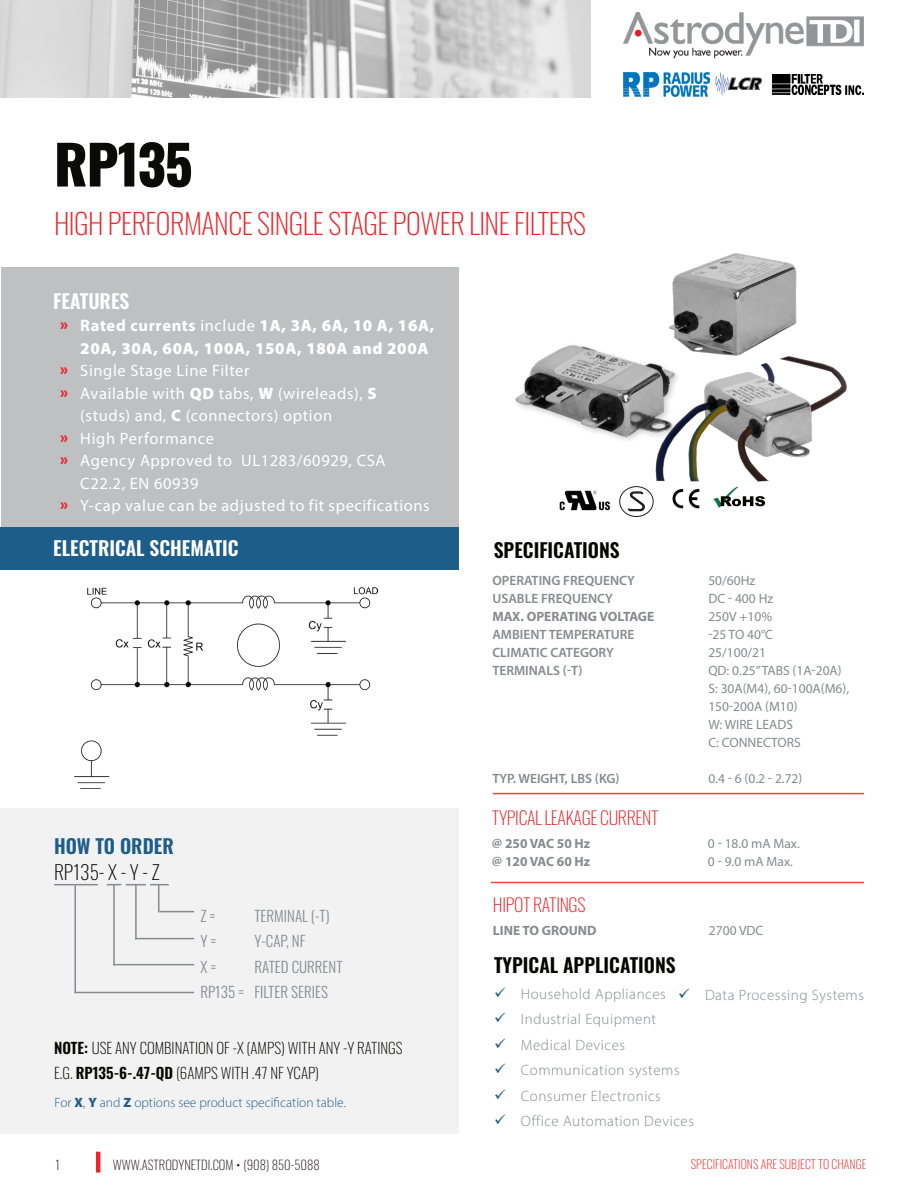
<style>
.page{position:relative;width:918px;height:1188px;background:#fff}
.page>*{position:absolute;margin:0;border:0;box-sizing:border-box;transform-origin:0 0}
.Page_Header_-_Blue{font:800 54px "Oswald";letter-spacing:-.02em;color:#0a0a09}
.Page_Header_-_Blue-2{font:200 28.5px "Oswald";letter-spacing:-.02em;color:#ec2329}
.Page_Section_Title{font:600 19.5px "Oswald";color:#040503}
.Page_Section_Title-2{font:600 19.5px "Oswald";color:#fff}
.Page_Section_Title-3{font:200 19.5px "Oswald";color:#040503}
.Page_Section_Title-4{font:600 19.5px "Oswald";color:#1d5d89}
.Page_Header_-_Blue-3{font:200 18px "Oswald";letter-spacing:-.02em;color:#ec2329}
.t1{font:16.5px/22.5px "Myriad Variable Concept";letter-spacing:.2em;color:#fff}
.t2{font:16.5px/22.5px "Myriad Variable Concept";letter-spacing:.25em;color:#fff}
.Page_Section_Title-5{font:15px "Myriad Variable Concept";letter-spacing:.19em;color:#878a8f}
.Page_Section_Title-6{font:200 15px "Oswald";color:#040503}
.Page_Section_Title-7{font:300 15px "Oswald";color:#878a8f}
.Page_Section_Title-8{font:15px "Myriad Variable Concept";letter-spacing:.155em;color:#878a8f}
.t3{font:13.5px/18px "Myriad Variable Concept";letter-spacing:.195em;color:#878a8f}
.t4{font:13.5px/18px "Myriad Variable Concept";letter-spacing:.155em;color:#878a8f}
.Page_Section_Title-9{font:13.5px "Myriad Variable Concept";letter-spacing:.155em;color:#245e8a}
.t5{font:13.5px "Myriad Variable Concept";letter-spacing:.22em;color:#878a8f}
.t6{font:13.5px "Myriad Variable Concept";letter-spacing:.25em;color:#878a8f}
.Top_Right_Address{font:200 12.75px "Oswald";color:#231f20}
.Page_Number_-_Align{font:200 12.75px "Oswald";color:#231f20}
.t7{font:200 12px "Oswald";color:#ec272b}
.s1{color:#ec212a}
.s2{font-weight:600}
.s3{font-weight:800}
.s4{color:#1d5d89}
</style>
<div class="page">
<div style="left:0;top:527px;width:459px;height:42px;background:#1d5d89"></div>
<div style="left:2px;top:267px;width:457px;height:260px;background:#bfc0c1"></div>
<hr style="left:96px;top:1152px;width:4px;height:21px;background:#ec2329">
<img style="left:0;top:0;width:591px;height:97px">
<img style="left:623px;top:13px;width:241px;height:46px">
<img style="left:715px;top:73px;width:47px;height:22px">
<hr style="left:493px;top:793px;width:371px;height:1px;background:#ef483e">
<hr style="left:491px;top:882px;width:373px;height:1px;background:#ef483e">
<div style="left:0;top:808px;width:459px;height:326px;background:#f2f2f2"></div>
<hr style="left:54px;top:884px;width:44px;height:1px;background:#878a8f">
<hr style="left:74px;top:885px;width:2px;height:108px;background:#878a8f">
<hr style="left:113px;top:885px;width:2px;height:80px;background:#878a8f">
<hr style="left:135px;top:885px;width:2px;height:54px;background:#878a8f">
<svg style="left:107px;top:884px;width:62px;height:28px"></svg>
<hr style="left:74px;top:992px;width:120px;height:1px;background:#878a8f">
<hr style="left:113px;top:964px;width:81px;height:1px;background:#878a8f">
<hr style="left:135px;top:938px;width:59px;height:1px;background:#878a8f">
<hr style="left:159px;top:911px;width:35px;height:1px;background:#878a8f">
<img style="left:773px;top:74px;width:91px;height:21px">
<img style="left:623px;top:73px;width:86px;height:23px">
<img style="left:74px;top:587px;width:304px;height:197px">
<svg style="left:628px;top:493px;width:17px;height:18px"></svg>
<div style="left:619px;top:486px;width:35px;height:31px;border:1px solid #231f20;border-radius:50%"></div>
<img style="left:672px;top:493px;width:28px;height:16px">
<svg style="left:713px;top:493px;width:52px;height:15px"></svg>
<img style="left:559px;top:490px;width:51px;height:21px">
<img style="left:672px;top:253px;width:125px;height:99px">
<img style="left:515px;top:298px;width:230px;height:124px">
<img style="left:569px;top:354px;width:278px;height:139px">
<p class="Page_Header_-_Blue" style="left:54px;top:136px;width:140px">RP135</p>
<p class="Page_Header_-_Blue-2" style="left:54px;top:198px;width:534px">HIGH PERFORMANCE SINGLE STAGE POWER LINE FILTERS</p>
<p class="Page_Section_Title-2" style="left:53px;top:291px;width:78px">FEATURES</p>
<p class="t2" style="left:80px;top:314px;width:354px;text-indent:-20px"><span class="s1">Ĺ</span> Rated currents include 1A, 3A, 6A, 10 A, 16A,<br>20A, 30A, 60A, 100A, 150A, 180A and 200A</p>
<p class="t1" style="left:60px;top:359px;width:189px"><span class="s1">Ĺ</span> Single Stage Line Filter</p>
<p class="t1" style="left:80px;top:382px;width:294px;text-indent:-20px"><span class="s1">Ĺ</span> Available with Q D tabs, W (wireleads), S (studs) and, C (connectors) option</p>
<p class="t1" style="left:60px;top:427px;width:153px"><span class="s1">Ĺ</span> High Performance</p>
<p class="t1" style="left:80px;top:449px;width:304px;text-indent:-20px"><span class="s1">Ĺ</span> Agency Approved to UL1283/60929, CSA<br>C22.2, EN 60939</p>
<p class="t1" style="left:60px;top:494px;width:369px"><span class="s1">Ĺ</span> Y-cap value can be adjusted to fit specifications</p>
<p class="Page_Section_Title-2" style="left:53px;top:538px;width:187px">ELECTRICAL SCHEMATIC</p>
<p class="Page_Section_Title" style="left:494px;top:539px;width:128px">SPECIFICATIONS</p>
<p class="t3" style="left:492px;top:571px;width:142px">OPERATING FREQUENCY</p>
<p class="t3" style="left:708px;top:571px;width:47px">50/60Hz</p>
<p class="t3" style="left:492px;top:589px;width:120px">USABLE FREQUENCY</p>
<p class="t3" style="left:708px;top:589px;width:65px">DC - 400 Hz</p>
<p class="t5" style="left:492px;top:609px;width:161px">MAX.OPERATING VOLTAGE</p>
<p class="t3" style="left:708px;top:607px;width:63px">250V +10%</p>
<p class="t3" style="left:492px;top:625px;width:141px">AMBIENT TEMPERATURE</p>
<p class="t3" style="left:708px;top:625px;width:63px">-25 TO 40°C</p>
<p class="t3" style="left:492px;top:643px;width:120px">CLIMATIC CATEGORY</p>
<p class="t3" style="left:708px;top:643px;width:57px">25/100/21</p>
<p class="t3" style="left:492px;top:661px;width:91px">TERMINALS (-T)</p>
<p class="t4" style="left:708px;top:661px;width:134px">Q D: 0.25” TABS (1A-20A)</p>
<p class="t4" style="left:708px;top:679px;width:142px">S: 30A(M4), 60-100A(M6),<br>150-200A (M10)</p>
<p class="t3" style="left:708px;top:715px;width:92px">W: WIRE LEADS<br>C: CONNECTORS</p>
<p class="t3" style="left:492px;top:769px;width:128px">TYP. WEIGHT, LBS (KG)</p>
<p class="t3" style="left:708px;top:769px;width:95px">0.4 - 6 (0.2 - 2.72)</p>
<p class="Page_Section_Title-4" style="left:54px;top:836px;width:121px">HOW TO ORDER</p>
<p class="Page_Section_Title-3" style="left:54px;top:855px;width:107px">RP135- X - Y - Z</p>
<p class="Page_Section_Title-7" style="left:200px;top:902px;width:17px">Z =</p>
<p class="Page_Section_Title-7" style="left:254px;top:902px;width:77px">TERMINAL (-T)</p>
<p class="Page_Section_Title-7" style="left:200px;top:928px;width:18px">Y =</p>
<p class="Page_Section_Title-7" style="left:254px;top:928px;width:53px">Y-CAP, NF</p>
<p class="Page_Section_Title-7" style="left:200px;top:953px;width:18px">X =</p>
<p class="Page_Section_Title-7" style="left:254px;top:953px;width:90px">RATED CURRENT</p>
<p class="Page_Section_Title-7" style="left:200px;top:979px;width:129px">RP135 = FILTER SERIES</p>
<p class="Page_Section_Title-6" style="left:54px;top:1035px;width:350px"><span class="s2">NOTE:</span> USE ANY COMBINATION OF -X (AMPS) WITH ANY -Y RATINGS</p>
<p class="Page_Section_Title-6" style="left:54px;top:1060px;width:267px">E.G. <span class="s2">RP135-6-.47-QD</span> (6AMPS WITH .47 NF YCAP)</p>
<p class="Page_Section_Title-9" style="left:55px;top:1095px;width:293px">For X,Y and Z options see product specification table.</p>
<p class="Page_Number_-_Align" style="left:56px;top:1153px;width:6px">1</p>
<p class="Top_Right_Address" style="left:113px;top:1153px;width:208px">WWW.ASTRODYNETDI.COM <span class="s3">·</span> (908) 850-5088</p>
<p class="Page_Header_-_Blue-3" style="left:492px;top:802px;width:168px">TYPICAL LEAKAGE CURRENT</p>
<p class="t3" style="left:492px;top:834px;width:97px">@ 250 VAC 50 Hz</p>
<p class="t3" style="left:708px;top:834px;width:93px">0 - 18.0 mA Max.</p>
<p class="t3" style="left:492px;top:852px;width:97px">@ 120 VAC 60 Hz</p>
<p class="t3" style="left:708px;top:852px;width:86px">0 - 9.0 mA Max.</p>
<p class="Page_Header_-_Blue-3" style="left:493px;top:889px;width:94px">HIPOT RATINGS</p>
<p class="t6" style="left:493px;top:922px;width:101px">LINE TO GROUND</p>
<p class="t3" style="left:709px;top:921px;width:53px">2700 VDC</p>
<p class="Page_Section_Title" style="left:494px;top:955px;width:183px">TYPICAL APPLICATIONS</p>
<p class="Page_Section_Title-5" style="left:494px;top:985px;width:172px"><span class="s4">✓</span> Household Appliances</p>
<p class="Page_Section_Title-5" style="left:494px;top:1010px;width:162px"><span class="s4">✓</span> Industrial Equipment</p>
<p class="Page_Section_Title-5" style="left:494px;top:1036px;width:131px"><span class="s4">✓</span> Medical Devices</p>
<p class="Page_Section_Title-5" style="left:494px;top:1061px;width:185px"><span class="s4">✓</span> Communication systems</p>
<p class="Page_Section_Title-5" style="left:494px;top:1087px;width:167px"><span class="s4">✓</span> Consumer Electronics</p>
<p class="Page_Section_Title-5" style="left:494px;top:1112px;width:200px"><span class="s4">✓</span> O ffice Automation Devices</p>
<p class="Page_Section_Title-8" style="left:678px;top:987px;width:186px"><span class="s4">✓</span> Data Processing System s</p>
<p class="t7" style="left:691px;top:1154px;width:177px">SPECIFICATIONS ARE SUBJECT TO CHANGE</p>
</div>
